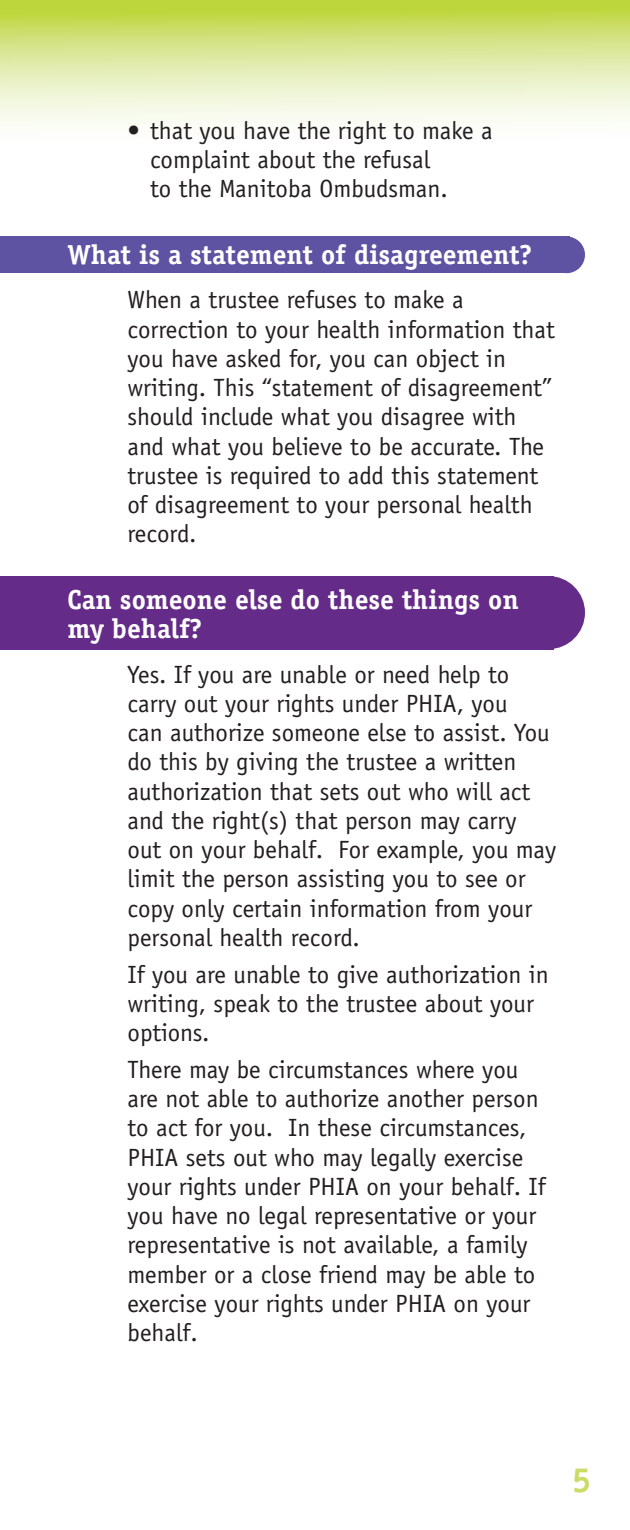
<style>
.page{position:relative;width:630px;height:1530px;background:#fff}
.page>*{position:absolute;margin:0;border:0;box-sizing:border-box;transform-origin:0 0}
.t1{font:700 35px "Officina Sans";color:#cadc65}
.t2{font:700 27.5px/29.2px "Officina Serif";color:#fff}
.text{font:25px/29.2px "Officina Sans";color:#231f20}
</style>
<div class="page">
<svg style="left:0;top:0;width:630px;height:125px;background:#dde9a2"></svg>
<div style="left:0;top:236px;width:569px;height:37px;background:#5e52a2"></div>
<div style="left:548px;top:237px;width:37px;height:36px;background:#5e52a2;border-radius:50%"></div>
<div style="left:0;top:576px;width:554px;height:73px;background:#652b88"></div>
<div style="left:512px;top:576px;width:73px;height:73px;background:#652b88;border-radius:50%"></div>
<p class="text" style="left:150px;top:116px;width:344px;text-indent:-22px">• that you have the right to make a complaint about the refusal<br>to the Manitoba Ombudsman.</p>
<p class="t2" style="left:68px;top:240px;width:466px">What is a statement of disagreement?</p>
<p class="text" style="left:128px;top:285px;width:429px">When a trustee refuses to make a correction to your health information that you have asked for, you can object in writing. This “statement of disagreement” should include what you disagree with and what you believe to be accurate. The trustee is required to add this statement of disagreement to your personal health record.</p>
<p class="t2" style="left:68px;top:585px;width:453px">Can someone else do these things on my behalf?</p>
<p class="text" style="left:128px;top:659px;width:430px">Yes. If you are unable or need help to carry out your rights under PHIA, you<br>can authorize someone else to assist. You do this by giving the trustee a written authorization that sets out who will act and the right(s) that person may carry out on your behalf. For example, you may limit the person assisting you to see or copy only certain information from your personal health record.</p>
<p class="text" style="left:128px;top:959px;width:423px">If you are unable to give authorization in writing, speak to the trustee about your options.</p>
<p class="text" style="left:128px;top:1055px;width:420px">There may be circumstances where you are not able to authorize another person to act for you. In these circumstances, PHIA sets out who may legally exercise your rights under PHIA on your behalf. If you have no legal representative or your representative is not available, a family member or a close friend may be able to exercise your rights under PHIA on your behalf.</p>
<h1 class="t1" style="left:572px;top:1458px;width:21px">5</h1>
</div>
